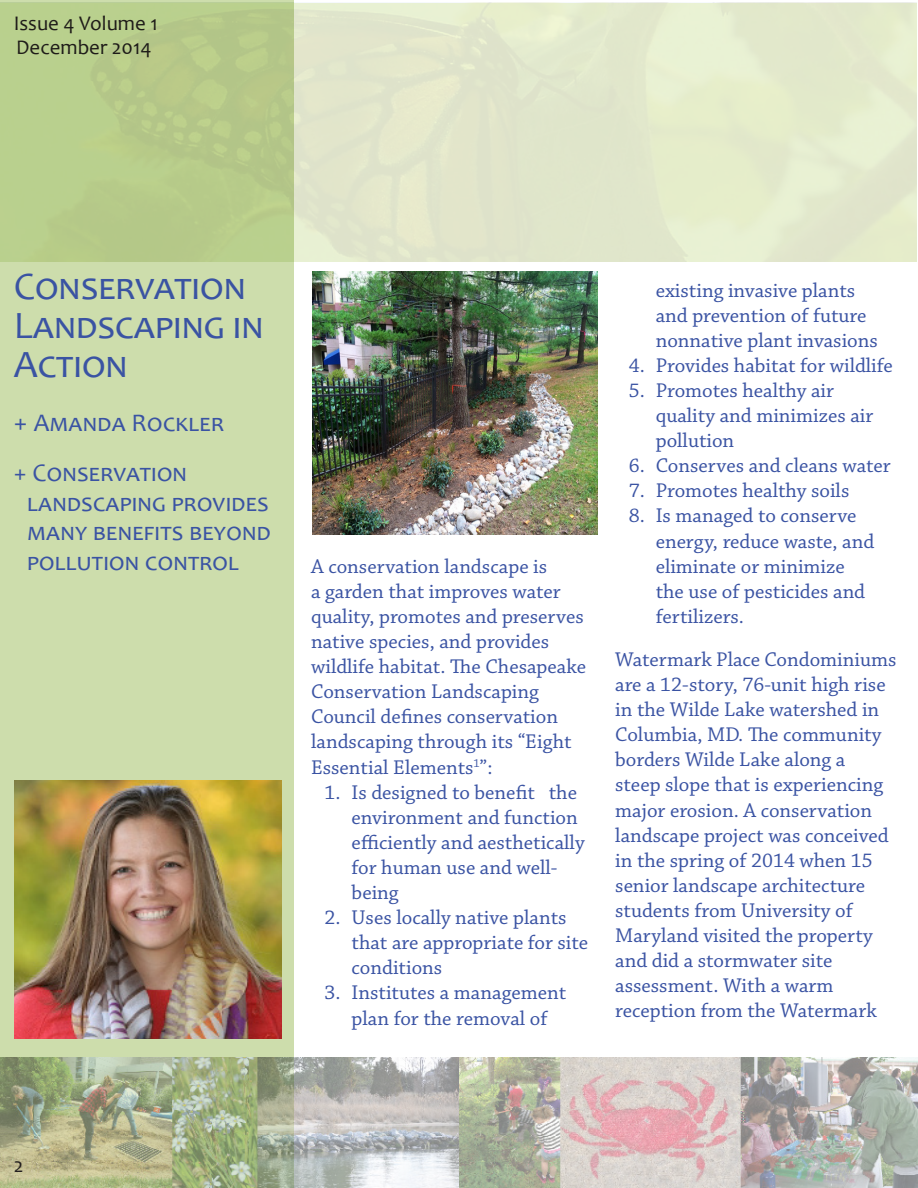
<style>
.page{position:relative;width:918px;height:1188px;background:#fff}
.page>*{position:absolute;margin:0;border:0;box-sizing:border-box;transform-origin:0 0}
.Summary_Bar_Header{font:38.85px/38.8px "Candara";color:#3a53a3}
.Summary_Bar_Text{font:25.35px/29.8px "Candara";letter-spacing:.01em;color:#3a53a3}
.Summary_Bar_Header-2{font:25.35px "Candara";letter-spacing:.01em;color:#3a53a3}
.Main_Text{font:20.85px/25px "Chaparral Pro";color:#3a53a3}
.Issue___Volume_ID{font:20.85px "Candara";color:#231f20}
.s1{font-size:26.85px}
</style>
<div class="page">
<svg style="left:1px;top:0;width:293px;height:1188px;background:#c5d7a0"></svg>
<img style="left:0;top:1058px;width:918px;height:130px">
<img style="left:15px;top:781px;width:266px;height:257px">
<img style="left:313px;top:272px;width:284px;height:263px">
<p class="Issue___Volume_ID" style="left:14px;top:10px;width:145px">Issue 4 Volume 1</p>
<p class="Issue___Volume_ID" style="left:16px;top:34px;width:137px">December 2014</p>
<p class="Summary_Bar_Header" style="left:14px;top:267px;width:251px">Conservation<br>Landscaping in<br>Action</p>
<p class="Summary_Bar_Header-2" style="left:14px;top:406px;width:212px"><span class="s1">+</span> Amanda Rockler</p>
<p class="Summary_Bar_Text" style="left:27px;top:457px;width:245px;text-indent:-13px">+ Conservation landscaping provides many benefits beyond pollution control</p>
<p class="Main_Text" style="left:311px;top:554px;width:277px">A conservation landscape is<br>a garden that improves water quality, promotes and preserves native species, and provides wildlife habitat. The Chesapeake<br>Conservation Landscaping<br>Council defines conservation landscaping through its “Eight<br>Essential Elements<sup>1</sup>”:</p>
<p class="Main_Text" style="left:352px;top:780px;width:235px;text-indent:-27px">1. Is designed to benefit the environment and function efficiently and aesthetically for human use and well&shy;being</p>
<p class="Main_Text" style="left:352px;top:906px;width:238px;text-indent:-27px">2. Uses locally native plants that are appropriate for site conditions</p>
<p class="Main_Text" style="left:325px;top:981px;width:243px;text-align:center">3. Institutes a management plan for the removal of</p>
<p class="Main_Text" style="left:656px;top:278px;width:224px">existing invasive plants and prevention of future nonnative plant invasions</p>
<p class="Main_Text" style="left:629px;top:354px;width:266px">4. Provides habitat for wildlife</p>
<p class="Main_Text" style="left:656px;top:379px;width:219px;text-indent:-27px">5. Promotes healthy air quality and minimizes air pollution</p>
<p class="Main_Text" style="left:629px;top:454px;width:263px">6. Conserves and cleans water</p>
<p class="Main_Text" style="left:629px;top:479px;width:222px">7. Promotes healthy soils</p>
<p class="Main_Text" style="left:656px;top:504px;width:220px;text-indent:-27px">8. Is managed to conserve energy, reduce waste, and eliminate or minimize the use of pesticides and fertilizers.</p>
<p class="Main_Text" style="left:615px;top:648px;width:283px">Watermark Place Condominiums are a 12-story, 76-unit high rise in the Wilde Lake watershed in<br>Columbia, MD. The community borders Wilde Lake along a<br>steep slope that is experiencing major erosion. A conservation landscape project was conceived in the spring of 2014 when 15 senior landscape architecture students from University of<br>Maryland visited the property and did a stormwater site assessment. With a warm reception from the Watermark</p>
<p class="Issue___Volume_ID" style="left:14px;top:1152px;width:11px">2</p>
</div>
